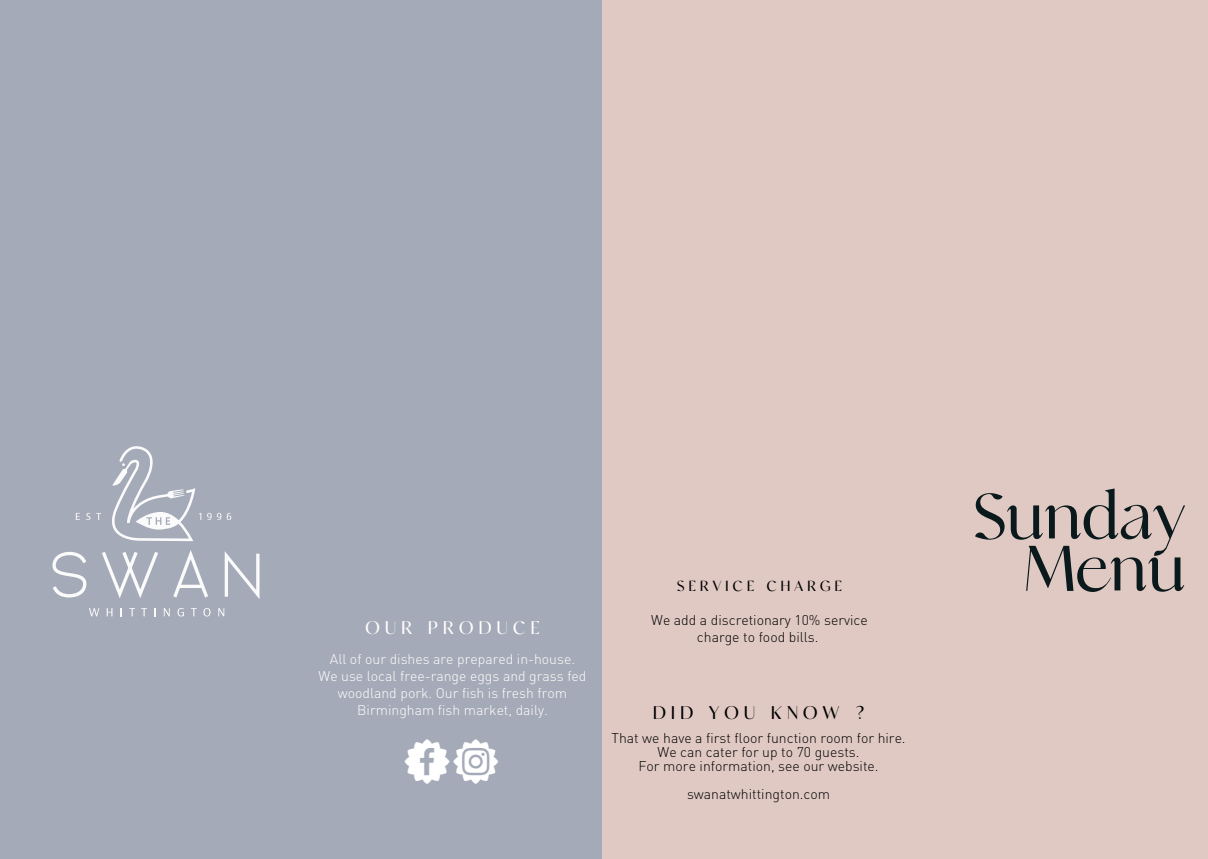
<style>
.page{position:relative;width:1208px;height:859px;background:#fff}
.page>*{position:absolute;margin:0;border:0;box-sizing:border-box;transform-origin:0 0}
.t1{font:70px/52px "Analogue";color:#0a191b;text-align:right}
.t2{font:40px "Social Shapes";color:#fff}
.t3{font:20px "Analogue";color:#000001}
.t4{font:20px "Analogue";color:#fffefd}
.t5{font:16px "Analogue";color:#000001}
.t6{font:300 14px/14px "DINOT";color:#000001;text-align:center}
.t7{font:300 14px/17px "DINOT";color:#fffefd;text-align:center}
</style>
<div class="page">
<div style="left:0;top:0;width:626px;height:859px;background:#a4aab7"></div>
<div style="left:603px;top:0;width:605px;height:859px;background:#e0c9c3"></div>
<svg style="left:52px;top:552px;width:34px;height:45px"></svg>
<svg style="left:102px;top:552px;width:56px;height:46px"></svg>
<svg style="left:173px;top:550px;width:35px;height:48px"></svg>
<svg style="left:225px;top:552px;width:34px;height:47px"></svg>
<svg style="left:76px;top:513px;width:4px;height:7px"></svg>
<svg style="left:86px;top:513px;width:4px;height:7px"></svg>
<svg style="left:96px;top:513px;width:5px;height:7px"></svg>
<svg style="left:207px;top:513px;width:14px;height:7px"></svg>
<svg style="left:227px;top:513px;width:4px;height:7px"></svg>
<svg style="left:89px;top:608px;width:10px;height:8px"></svg>
<svg style="left:107px;top:608px;width:5px;height:8px"></svg>
<svg style="left:129px;top:608px;width:6px;height:8px"></svg>
<svg style="left:141px;top:608px;width:6px;height:8px"></svg>
<svg style="left:164px;top:608px;width:6px;height:8px"></svg>
<svg style="left:177px;top:608px;width:7px;height:8px"></svg>
<svg style="left:191px;top:608px;width:6px;height:8px"></svg>
<svg style="left:203px;top:608px;width:7px;height:8px"></svg>
<svg style="left:218px;top:608px;width:6px;height:8px"></svg>
<svg style="left:112px;top:446px;width:89px;height:95px"></svg>
<h3 class="t4" style="left:366px;top:616px;width:175px">O U R P R O D U C E</h3>
<p class="t7" style="left:318px;top:650px;width:269px">All of our dishes are prepared in-house.<br>We use local free-range eggs and grass fed woodland pork. Our fish is fresh from Birmingham fish market, daily.</p>
<h2 class="t2" style="left:403px;top:747px;width:99px">Hf</h2>
<p class="t5" style="left:677px;top:577px;width:166px">S E R V I C E C H A R G E</p>
<p class="t6" style="left:651px;top:611px;width:218px;line-height:17px">We add a discretionary 10% service charge to food bills.</p>
<h3 class="t3" style="left:653px;top:701px;width:212px">D I D Y O U K N O W ?</h3>
<p class="t6" style="left:611px;top:730px;width:296px">That we have a first floor function room for hire.<br>We can cater for up to 70 guests.<br>For more information, see our website.</p>
<p class="t6" style="left:687px;top:786px;width:145px">swanatwhittington.com</p>
<h1 class="t1" style="left:973px;top:490px;width:213px">Sunday<br>Menu</h1>
</div>
